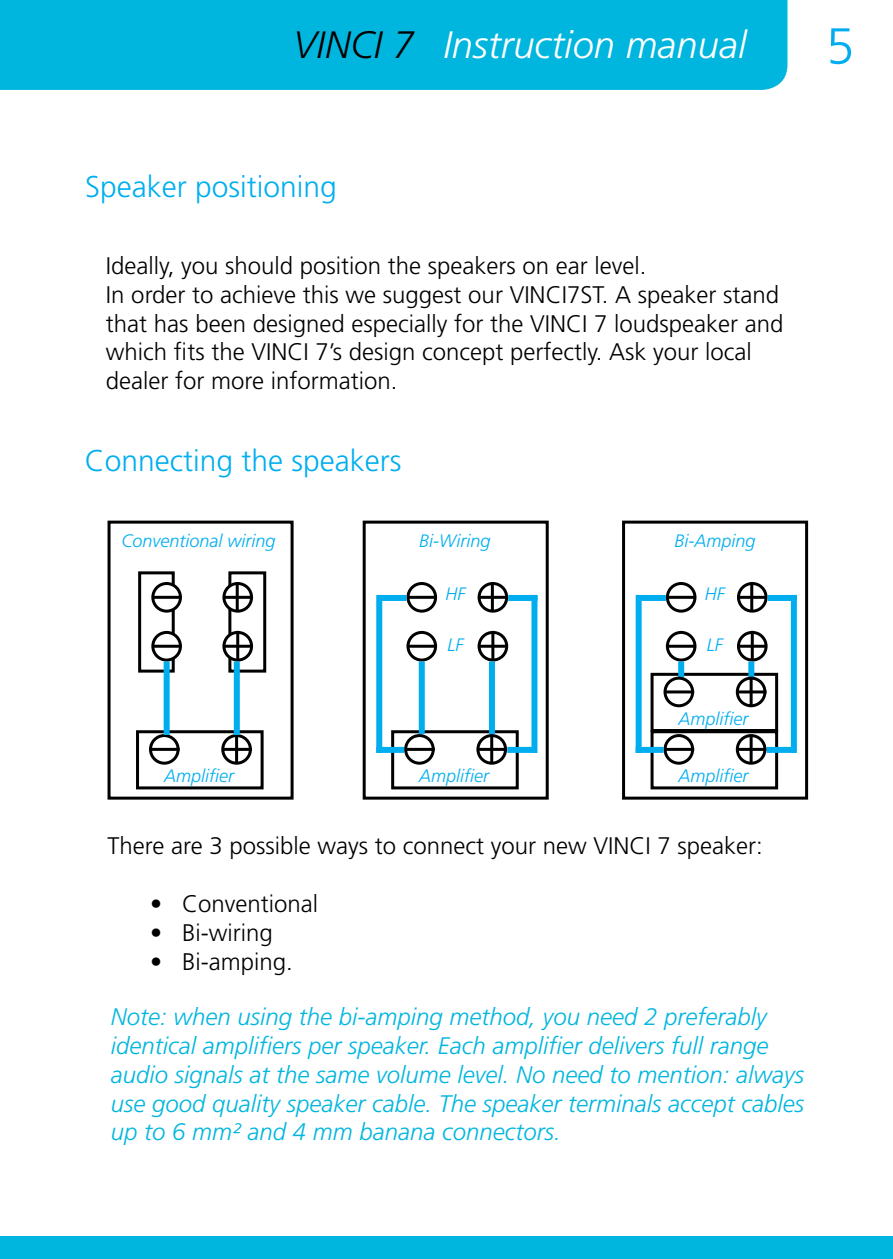
<style>
.page{position:relative;width:893px;height:1259px;background:#fff}
.page>*{position:absolute;margin:0;border:0;box-sizing:border-box;transform-origin:0 0}
.t1{font:300 51px "Frutiger LT Std";color:#00aeef}
.t2{font:italic 300 38.1px "Frutiger LT Std";color:#fff}
.t3{font:300 30px "Frutiger LT Std";color:#00aeef}
.t4{font:300 24px/28.8px "Frutiger LT Std";color:#000}
.t5{font:italic 300 24px/28.8px "Frutiger LT Std";color:#00b6de}
.t6{font:italic 300 18px "Frutiger LT Std";color:#00aeef}
.s1{color:#000}
</style>
<div class="page">
<div style="left:0;top:0;width:787px;height:90px;background:#00b6de"></div>
<div style="left:0;top:1236px;width:893px;height:23px;background:#00b6de"></div>
<div style="left:651px;top:673px;width:127px;height:59px;border:3px solid #000"></div>
<div style="left:108px;top:520px;width:186px;height:279px;border:3px solid #000"></div>
<div style="left:138px;top:571px;width:37px;height:101px;border:3px solid #000"></div>
<svg style="left:153px;top:583px;width:27px;height:28px"></svg>
<div style="left:151px;top:582px;width:31px;height:30px;border:3px solid #000;border-radius:50%"></div>
<hr style="left:152px;top:596px;width:29px;height:3px;background:#000">
<svg style="left:153px;top:632px;width:27px;height:28px"></svg>
<div style="left:151px;top:631px;width:31px;height:30px;border:3px solid #000;border-radius:50%"></div>
<hr style="left:152px;top:645px;width:29px;height:3px;background:#000">
<div style="left:228px;top:571px;width:38px;height:101px;border:3px solid #000"></div>
<svg style="left:224px;top:583px;width:28px;height:28px"></svg>
<div style="left:222px;top:582px;width:31px;height:30px;border:3px solid #000;border-radius:50%"></div>
<hr style="left:236px;top:582px;width:3px;height:29px;background:#000">
<hr style="left:223px;top:596px;width:29px;height:3px;background:#000">
<svg style="left:224px;top:632px;width:28px;height:28px"></svg>
<div style="left:222px;top:631px;width:31px;height:30px;border:3px solid #000;border-radius:50%"></div>
<hr style="left:236px;top:631px;width:3px;height:28px;background:#000">
<hr style="left:223px;top:645px;width:29px;height:3px;background:#000">
<div style="left:136px;top:730px;width:128px;height:59px;border:3px solid #000"></div>
<svg style="left:223px;top:735px;width:27px;height:28px"></svg>
<div style="left:221px;top:734px;width:31px;height:30px;border:3px solid #000;border-radius:50%"></div>
<hr style="left:223px;top:748px;width:29px;height:3px;background:#000">
<hr style="left:235px;top:735px;width:3px;height:29px;background:#000">
<svg style="left:150px;top:735px;width:28px;height:28px"></svg>
<div style="left:149px;top:734px;width:31px;height:30px;border:3px solid #000;border-radius:50%"></div>
<hr style="left:151px;top:748px;width:29px;height:3px;background:#000">
<div style="left:164px;top:661px;width:6px;height:74px;background:#00aeef"></div>
<div style="left:234px;top:661px;width:6px;height:74px;background:#00aeef"></div>
<div style="left:363px;top:520px;width:186px;height:279px;border:3px solid #000"></div>
<svg style="left:408px;top:583px;width:28px;height:28px"></svg>
<div style="left:406px;top:582px;width:31px;height:30px;border:3px solid #000;border-radius:50%"></div>
<hr style="left:407px;top:596px;width:29px;height:3px;background:#000">
<svg style="left:408px;top:632px;width:28px;height:28px"></svg>
<div style="left:406px;top:631px;width:31px;height:30px;border:3px solid #000;border-radius:50%"></div>
<hr style="left:407px;top:645px;width:29px;height:3px;background:#000">
<svg style="left:479px;top:583px;width:28px;height:28px"></svg>
<div style="left:478px;top:582px;width:30px;height:30px;border:3px solid #000;border-radius:50%"></div>
<hr style="left:491px;top:582px;width:3px;height:29px;background:#000">
<hr style="left:478px;top:596px;width:29px;height:3px;background:#000">
<svg style="left:479px;top:632px;width:28px;height:28px"></svg>
<div style="left:478px;top:631px;width:30px;height:30px;border:3px solid #000;border-radius:50%"></div>
<hr style="left:491px;top:631px;width:3px;height:28px;background:#000">
<hr style="left:478px;top:645px;width:29px;height:3px;background:#000">
<div style="left:391px;top:730px;width:128px;height:59px;border:3px solid #000"></div>
<svg style="left:478px;top:735px;width:28px;height:28px"></svg>
<div style="left:476px;top:734px;width:31px;height:30px;border:3px solid #000;border-radius:50%"></div>
<hr style="left:478px;top:748px;width:29px;height:3px;background:#000">
<hr style="left:490px;top:735px;width:3px;height:29px;background:#000">
<svg style="left:406px;top:735px;width:27px;height:28px"></svg>
<div style="left:404px;top:734px;width:31px;height:30px;border:3px solid #000;border-radius:50%"></div>
<hr style="left:406px;top:748px;width:29px;height:3px;background:#000">
<div style="left:419px;top:661px;width:6px;height:73px;background:#00aeef"></div>
<div style="left:489px;top:661px;width:6px;height:73px;background:#00aeef"></div>
<div style="left:376px;top:595px;width:6px;height:158px;background:#00aeef"></div>
<div style="left:376px;top:747px;width:28px;height:6px;background:#00aeef"></div>
<div style="left:377px;top:595px;width:29px;height:6px;background:#00aeef"></div>
<div style="left:508px;top:595px;width:29px;height:6px;background:#00aeef"></div>
<div style="left:531px;top:595px;width:6px;height:158px;background:#00aeef"></div>
<div style="left:507px;top:747px;width:30px;height:6px;background:#00aeef"></div>
<div style="left:622px;top:520px;width:186px;height:279px;border:3px solid #000"></div>
<svg style="left:667px;top:583px;width:28px;height:28px"></svg>
<div style="left:666px;top:582px;width:30px;height:30px;border:3px solid #000;border-radius:50%"></div>
<hr style="left:667px;top:596px;width:29px;height:3px;background:#000">
<svg style="left:667px;top:632px;width:28px;height:28px"></svg>
<div style="left:666px;top:631px;width:30px;height:30px;border:3px solid #000;border-radius:50%"></div>
<hr style="left:667px;top:645px;width:29px;height:3px;background:#000">
<svg style="left:738px;top:583px;width:28px;height:28px"></svg>
<div style="left:737px;top:582px;width:31px;height:30px;border:3px solid #000;border-radius:50%"></div>
<hr style="left:750px;top:582px;width:3px;height:29px;background:#000">
<hr style="left:738px;top:596px;width:29px;height:3px;background:#000">
<svg style="left:738px;top:632px;width:28px;height:28px"></svg>
<div style="left:737px;top:631px;width:31px;height:30px;border:3px solid #000;border-radius:50%"></div>
<hr style="left:751px;top:631px;width:3px;height:28px;background:#000">
<hr style="left:738px;top:645px;width:29px;height:3px;background:#000">
<div style="left:651px;top:730px;width:127px;height:59px;border:3px solid #000"></div>
<svg style="left:737px;top:735px;width:28px;height:28px"></svg>
<div style="left:736px;top:734px;width:30px;height:30px;border:3px solid #000;border-radius:50%"></div>
<hr style="left:738px;top:748px;width:28px;height:3px;background:#000">
<hr style="left:750px;top:735px;width:3px;height:29px;background:#000">
<svg style="left:665px;top:735px;width:28px;height:28px"></svg>
<div style="left:663px;top:734px;width:31px;height:30px;border:3px solid #000;border-radius:50%"></div>
<hr style="left:665px;top:748px;width:29px;height:3px;background:#000">
<div style="left:678px;top:661px;width:6px;height:16px;background:#00aeef"></div>
<div style="left:748px;top:661px;width:6px;height:16px;background:#00aeef"></div>
<div style="left:636px;top:595px;width:6px;height:158px;background:#00aeef"></div>
<div style="left:636px;top:747px;width:27px;height:6px;background:#00aeef"></div>
<div style="left:636px;top:595px;width:30px;height:6px;background:#00aeef"></div>
<div style="left:768px;top:595px;width:29px;height:6px;background:#00aeef"></div>
<div style="left:791px;top:595px;width:6px;height:158px;background:#00aeef"></div>
<div style="left:767px;top:747px;width:29px;height:6px;background:#00aeef"></div>
<svg style="left:737px;top:678px;width:28px;height:28px"></svg>
<div style="left:736px;top:676px;width:30px;height:31px;border:3px solid #000;border-radius:50%"></div>
<hr style="left:738px;top:690px;width:28px;height:3px;background:#000">
<hr style="left:750px;top:677px;width:3px;height:29px;background:#000">
<svg style="left:665px;top:678px;width:28px;height:28px"></svg>
<div style="left:663px;top:676px;width:31px;height:31px;border:3px solid #000;border-radius:50%"></div>
<hr style="left:665px;top:690px;width:29px;height:3px;background:#000">
<h2 class="t2" style="left:293px;top:23px;width:455px"><span class="s1">VINCI 7</span> Instruction manual</h2>
<h1 class="t1" style="left:826px;top:17px;width:30px">5</h1>
<p class="t3" style="left:85px;top:170px;width:253px">Speaker positioning</p>
<p class="t4" style="left:106px;top:251px;width:679px">Ideally, you should position the speakers on ear level.<br>In order to achieve this we suggest our VINCI7ST. A speaker stand that has been designed especially for the VINCI 7 loudspeaker and which fits the VINCI 7’s design concept perfectly. Ask your local dealer for more information.</p>
<p class="t3" style="left:85px;top:444px;width:318px">Connecting the speakers</p>
<p class="t6" style="left:122px;top:531px;width:156px">Conventional wiring</p>
<p class="t6" style="left:419px;top:531px;width:73px">Bi-Wiring</p>
<p class="t6" style="left:445px;top:584px;width:21px">HF</p>
<p class="t6" style="left:448px;top:635px;width:17px">LF</p>
<p class="t6" style="left:164px;top:766px;width:72px">Amplifier</p>
<p class="t6" style="left:419px;top:766px;width:72px">Amplifier</p>
<p class="t6" style="left:674px;top:531px;width:83px">Bi-Amping</p>
<p class="t6" style="left:705px;top:584px;width:21px">HF</p>
<p class="t6" style="left:707px;top:635px;width:17px">LF</p>
<p class="t6" style="left:679px;top:708px;width:72px">Amplifier</p>
<p class="t6" style="left:679px;top:766px;width:72px">Amplifier</p>
<p class="t4" style="left:108px;top:832px;width:657px">There are 3 possible ways to connect your new VINCI 7 speaker:</p>
<p class="t4" style="left:150px;top:889px;width:170px">• Conventional</p>
<p class="t4" style="left:150px;top:918px;width:124px">• Bi-wiring</p>
<p class="t4" style="left:150px;top:947px;width:144px">• Bi-amping.</p>
<p class="t5" style="left:111px;top:1002px;width:695px">Note: when using the bi-amping method, you need 2 preferably identical amplifiers per speaker. Each amplifier delivers full range audio signals at the same volume level. No need to mention: always use good quality speaker cable. The speaker terminals accept cables up to 6 mm² and 4 mm banana connectors.</p>
</div>
